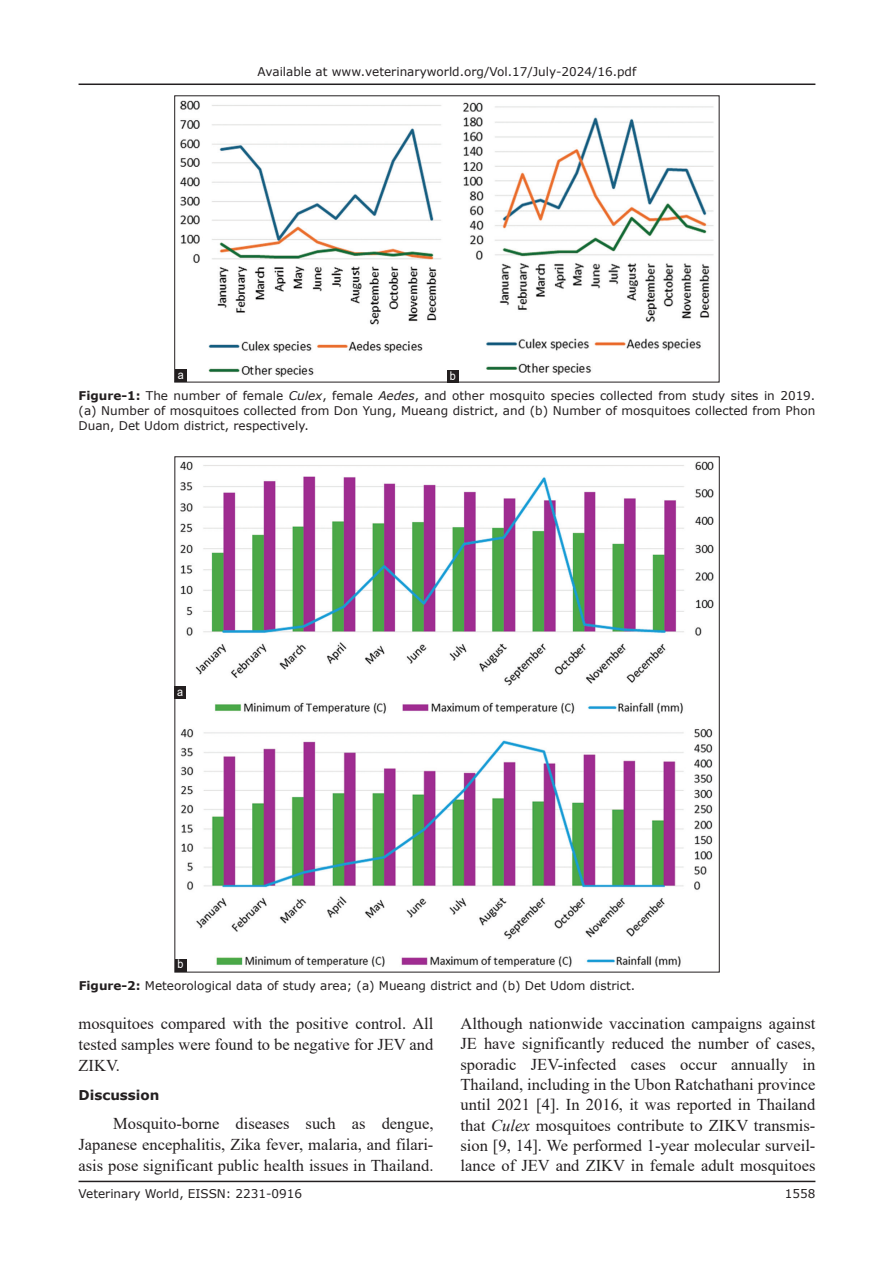
<style>
.page{position:relative;width:894px;height:1263px;background:#fff}
.page>*{position:absolute;margin:0;border:0;box-sizing:border-box;transform-origin:0 0}
.TX{font:16.5px/20.4px "Times New Roman";color:#231f20;text-align:justify}
.t1{font:700 13.5px "Verdana";color:#231f20}
.FGC{font:12px/14.5px "Verdana";color:#231f20;text-align:justify}
.LABEL{font:12px "Arial";color:#fff;scale:.9 1}
.s1{font-weight:700}
.s2{font-style:italic}
</style>
<div class="page">
<hr style="left:78px;top:1180px;width:737px;height:2px;background:#231f20">
<hr style="left:78px;top:83px;width:737px;height:2px;background:#231f20">
<img style="left:180px;top:100px;width:534px;height:280px">
<div style="left:175px;top:369px;width:11px;height:13px;background:#231f20"></div>
<div style="left:447px;top:370px;width:11px;height:12px;background:#231f20"></div>
<img style="left:180px;top:461px;width:534px;height:509px">
<div style="left:174px;top:686px;width:12px;height:13px;background:#231f20"></div>
<div style="left:175px;top:958px;width:11px;height:13px;background:#231f20"></div>
<p class="FGC" style="left:257px;top:64px;width:380px">Available at www.veterinaryworld.org/Vol.17/July-2024/16.pdf</p>
<p class="LABEL" style="left:178px;top:366px;width:8px">a</p>
<p class="LABEL" style="left:449px;top:367px;width:8px">b</p>
<p class="FGC" style="left:78px;top:389px;width:738px"><span class="s1">Figure-1:</span> The number of female <span class="s2">Culex</span>, female <span class="s2">Aedes</span>, and other mosquito species collected from study sites in 2019. (a) Number of mosquitoes collected from Don Yung, Mueang district, and (b) Number of mosquitoes collected from Phon Duan, Det Udom district, respectively.</p>
<p class="LABEL" style="left:177px;top:683px;width:8px">a</p>
<p class="LABEL" style="left:177px;top:956px;width:8px">b</p>
<p class="FGC" style="left:79px;top:978px;width:558px"><span class="s1">Figure-2:</span> Meteorological data of study area; (a) Mueang district and (b) Det Udom district.</p>
<p class="TX" style="left:78px;top:1012px;width:356px;line-height:21.1px">mosquitoes compared with the positive control. All tested samples were found to be negative for JEV and ZIKV.</p>
<h1 class="t1" style="left:78px;top:1085px;width:82px">Discussion</h1>
<p class="TX" style="left:78px;top:1112px;width:356px;line-height:21.1px;text-indent:34px">Mosquito-borne diseases such as dengue, Japanese encephalitis, Zika fever, malaria, and filari&shy;asis pose significant public health issues in Thailand.</p>
<p class="TX" style="left:460px;top:1012px;width:356px">Although nationwide vaccination campaigns against JE have significantly reduced the number of cases, sporadic JEV-infected cases occur annually in Thailand, including in the Ubon Ratchathani province until 2021 [4]. In 2016, it was reported in Thailand that <span class="s2">Culex</span> mosquitoes contribute to ZIKV transmis&shy;sion [9, 14]. We performed 1-year molecular surveil&shy;lance of JEV and ZIKV in female adult mosquitoes</p>
<p class="FGC" style="left:78px;top:1186px;width:225px">Veterinary World, EISSN: 2231-0916</p>
<p class="FGC" style="left:784px;top:1186px;width:32px">1558</p>
</div>
